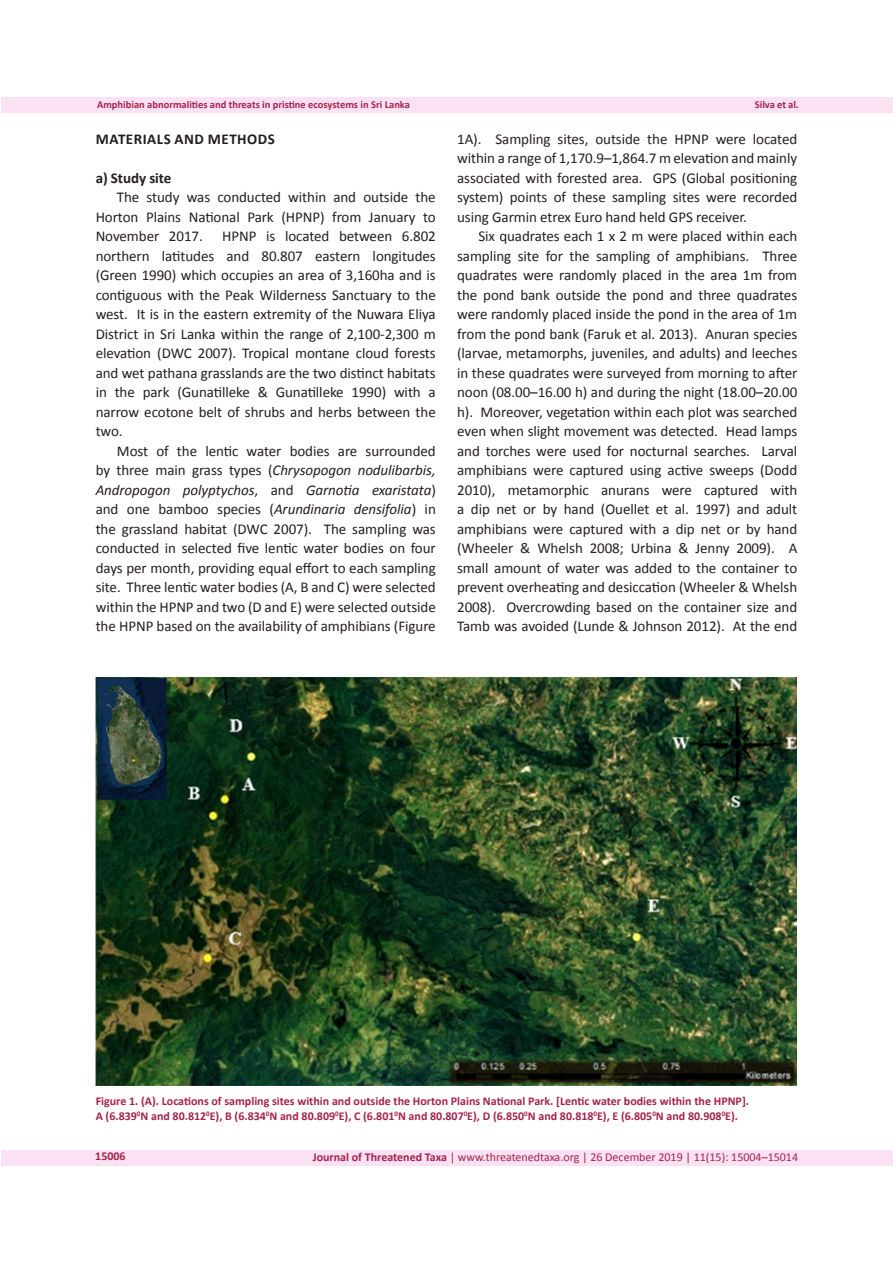
<style>
.page{position:relative;width:893px;height:1263px;background:#fff}
.page>*{position:absolute;margin:0;border:0;box-sizing:border-box;transform-origin:0 0}
.t1{font:15px/19.5px "Calibri";letter-spacing:-.005em;color:#231f20;text-align:justify}
.t2{font:700 15px "Calibri";letter-spacing:.035em;color:#231f20}
.t3{font:700 12px "Calibri";color:#a5234c}
.t4{font:12px "Calibri 2";color:#a5234c}
.t5{font:700 10.5px "Calibri";color:#a5234c}
.s1{font-style:italic}
.s2{font-family:"Calibri 2"}
.s3{font-family:"Calibri Italic 2"}
.s4{font-family:"Calibri Bold 2"}
</style>
<div class="page">
<div style="left:1px;top:97px;width:891px;height:15px;background:#fbe1f4"></div>
<div style="left:1px;top:1150px;width:892px;height:16px;background:#fbe1f4"></div>
<img style="left:96px;top:678px;width:701px;height:407px">
<p class="t5" style="left:97px;top:98px;width:314px">Amphibian abnormalities and threats in pristine ecosystems in Sri Lanka</p>
<p class="t5" style="left:755px;top:98px;width:45px">Silva et al.</p>
<p class="t2" style="left:96px;top:129px;width:180px">MATERIALS AND METHODS</p>
<p class="t2" style="left:96px;top:168px;width:77px">a) Study site</p>
<p class="t1" style="left:96px;top:188px;width:342px;text-indent:21px">The study was conducted within and outside the Horton Plains National Park (HPNP) from January to November 2017.</p>
<p class="t1" style="left:96px;top:227px;width:342px;text-indent:127px">HPNP is located between 6.802 northern latitudes and 80.807 eastern longitudes (Green 1990) which occupies an area of 3,160ha and is contiguous with the Peak Wilderness Sanctuary to the west. It is in the eastern extremity of the Nuwara Eliya District in Sri Lanka within the range of 2,100-2,300 m elevation (DWC 2007). Tropical montane cloud forests and wet pathana grasslands are the two distinct habitats in the park (Gunatilleke &amp; Gunatilleke 1990) with a narrow ecotone belt of shrubs and herbs between the two.</p>
<p class="t1" style="left:96px;top:441px;width:342px;text-indent:21px">Most of the lentic water bodies are surrounded by three main grass types (<span class="s1">Chrysopogon nodulibarbis, Andropogon polyptychos</span><span class="s2">, and</span> <span class="s3">Garnotia exaristata</span>) and one bamboo species (<span class="s1">Arundinaria densifolia</span>) in the grassland habitat (DWC 2007). The sampling was conducted in selected five lentic water bodies on four days per month, providing equal effort to each sampling site. Three lentic water bodies (A, B and C) were selected within the HPNP and two (D and E) were selected outside the HPNP based on the availability of amphibians (Figure</p>
<p class="t1" style="left:457px;top:129px;width:342px">1A). Sampling sites, outside the HPNP were located within a range of 1,170.9–1,864.7 m elevation and mainly associated with forested area. GPS (Global positioning system) points of these sampling sites were recorded using Garmin etrex Euro hand held GPS receiver.</p>
<p class="t1" style="left:457px;top:227px;width:342px;text-indent:21px">Six quadrates each 1 x 2 m were placed within each sampling site for the sampling of amphibians. Three quadrates were randomly placed in the area 1m from the pond bank outside the pond and three quadrates were randomly placed inside the pond in the area of 1m from the pond bank (Faruk et al. 2013). Anuran species (larvae, metamorphs, juveniles, and adults) and leeches in these quadrates were surveyed from morning to after noon (08.00–16.00 h) and during the night (18.00–20.00 h). Moreover, vegetation within each plot was searched even when slight movement was detected. Head lamps and torches were used for nocturnal searches. Larval amphibians were captured using active sweeps (Dodd 2010), metamorphic anurans were captured with a dip net or by hand (Ouellet et al. 1997) and adult amphibians were captured with a dip net or by hand (Wheeler &amp; Whelsh 2008; Urbina &amp; Jenny 2009). A small amount of water was added to the container to prevent overheating and desiccation (Wheeler &amp; Whelsh 2008). Overcrowding based on the container size and Tamb was avoided (Lunde &amp; Johnson 2012). At the end</p>
<p class="t3" style="left:96px;top:1093px;width:655px">Figure 1. (A). Locations of sampling sites within and outside the Horton Plains National Park. [Lentic water bodies within the HPNP].</p>
<p class="t3" style="left:96px;top:1108px;width:644px">A (6.839<sup>0</sup>N and 80.812<sup>0</sup>E), B (6.834<sup>0</sup>N and 80.809<sup>0</sup>E), C (6.801<sup>0</sup>N and 80.807<sup>0</sup>E), D (6.850<sup>0</sup>N and 80.818<sup>0</sup>E), E (6.805<sup>0</sup>N and 80.908<sup>0</sup>E).</p>
<p class="t3" style="left:95px;top:1149px;width:32px">15006</p>
<p class="t4" style="left:313px;top:1150px;width:487px"><span class="s4">Journal of Threatened Taxa</span> | www.threatenedtaxa.org | 26 December 2019 | 11(15): 15004–15014</p>
</div>
